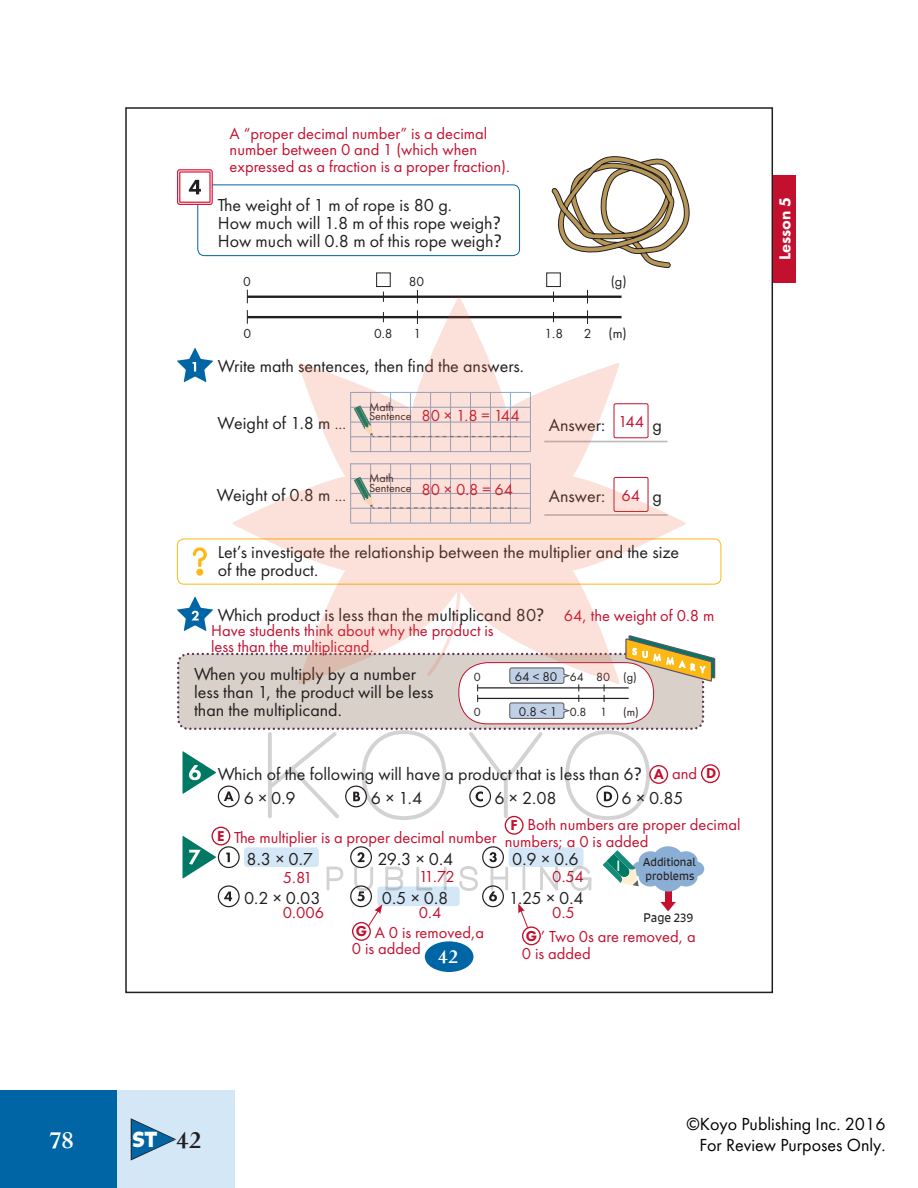
<style>
.page{position:relative;width:918px;height:1188px;background:#fff}
.page>*{position:absolute;margin:0;border:0;box-sizing:border-box;transform-origin:0 0}
.t1{font:700 27px "Perpetua";color:#fff}
.t2{font:700 21.6px "Perpetua";color:#fff}
.t3{font:700 21px "Signo";color:#fff}
.t4{font:18px/18px "Futura PT";color:#231f20}
.t5{font:18px/21.6px "Futura PT";color:#000;text-align:right}
.t6{font:16.5px/16.5px "Futura PT";color:#c3102f}
.t7{font:800 16.5px "Futura PT";color:#fff}
.t8{font:14.4px "Futura PT";color:#231f20}
.t9{font:14.4px "Signo";color:#fff}
.t10{font:13.65px "Futura PT";color:#231f20}
.t11{font:13.2px "Futura PT";color:#231f20}
.t12{font:12.3px "Futura PT";color:#231f20}
.t13{font:12px/9.1px "Futura PT";color:#231f20}
.t14{font:12px "Signo";color:#231f20}
.t15{font:11.1px/13.8px "Signo";color:#231f20}
.t16{font:500 8.4px "Futura";letter-spacing:.585em;color:#fff}
.s1{font-family:"Expo Sans Pro"}
.s2{font-size:13.65px}
.s3{font-size:15.3px}
.s4{font-weight:800;font-size:14.85px}
.s5{font-family:"Perpetua";font-size:27px;color:#231f20}
</style>
<div class="page">
<div style="left:0;top:1091px;width:118px;height:97px;background:#0065a4"></div>
<div style="left:118px;top:1091px;width:117px;height:97px;background:#d4e7f6"></div>
<svg style="left:131px;top:1118px;width:45px;height:43px"></svg>
<div style="left:425px;top:941px;width:48px;height:31px;background:#0065a4;border-radius:50%"></div>
<div style="left:197px;top:185px;width:323px;height:71px;border:1px solid #0065a4;border-radius:7px"></div>
<hr style="left:247px;top:296px;width:375px;height:2px;background:#231f20">
<div style="left:177px;top:169px;width:36px;height:36px;border:1px solid #d71535;border-radius:2px"></div>
<div style="left:180px;top:172px;width:30px;height:30px;background:#fff"></div>
<div style="left:179px;top:171px;width:32px;height:32px;border:1px solid #d71535"></div>
<svg style="left:189px;top:180px;width:12px;height:14px"></svg>
<svg style="left:177px;top:348px;width:36px;height:34px"></svg>
<div style="left:244px;top:847px;width:75px;height:20px;background:#d4e7f6;border-radius:3px"></div>
<svg style="left:183px;top:836px;width:57px;height:42px"></svg>
<svg style="left:218px;top:885px;width:22px;height:22px"></svg>
<div style="left:377px;top:887px;width:83px;height:19px;background:#d4e7f6;border-radius:3px"></div>
<div style="left:509px;top:847px;width:75px;height:20px;background:#d4e7f6;border-radius:3px"></div>
<svg style="left:376px;top:156px;width:313px;height:141px"></svg>
<svg style="left:193px;top:547px;width:14px;height:28px"></svg>
<div style="left:196px;top:569px;width:7px;height:7px;border:1px solid #fcb814;border-radius:50%"></div>
<div style="left:665px;top:889px;width:6px;height:16px;background:#c3102f"></div>
<svg style="left:660px;top:902px;width:16px;height:9px"></svg>
<svg style="left:602px;top:846px;width:102px;height:46px"></svg>
<div style="left:773px;top:175px;width:23px;height:108px;background:#c3102f"></div>
<div style="left:701px;top:764px;width:19px;height:19px;border:1px solid #c3102f;border-radius:50%"></div>
<div style="left:211px;top:827px;width:19px;height:19px;border:1px solid #c3102f;border-radius:50%"></div>
<div style="left:522px;top:926px;width:19px;height:19px;border:1px solid #c3102f;border-radius:50%"></div>
<div style="left:352px;top:922px;width:19px;height:19px;border:1px solid #c3102f;border-radius:50%"></div>
<div style="left:505px;top:816px;width:19px;height:19px;border:1px solid #c3102f;border-radius:50%"></div>
<svg style="left:518px;top:903px;width:11px;height:26px"></svg>
<svg style="left:177px;top:597px;width:538px;height:223px"></svg>
<svg style="left:327px;top:867px;width:16px;height:23px"></svg>
<svg style="left:350px;top:846px;width:53px;height:81px"></svg>
<svg style="left:416px;top:867px;width:16px;height:23px"></svg>
<hr style="left:444px;top:867px;width:3px;height:23px;background:#231f20">
<hr style="left:522px;top:867px;width:3px;height:23px;background:#231f20">
<svg style="left:459px;top:846px;width:49px;height:61px"></svg>
<svg style="left:540px;top:866px;width:17px;height:24px"></svg>
<hr style="left:555px;top:867px;width:3px;height:23px;background:#231f20">
<svg style="left:570px;top:866px;width:21px;height:25px"></svg>
<svg style="left:232px;top:297px;width:454px;height:387px"></svg>
<p class="t6" style="left:230px;top:125px;width:282px">A “proper decimal number” is a decimal number between 0 and 1 (which when expressed as a fraction is a proper fraction).</p>
<p class="t4" style="left:218px;top:196px;width:285px">The weight of 1 m of rope is 80 g.<br>How much will 1.8 m of this rope weigh<span class="s1">?<br></span>How much will 0.8 m of this rope weigh<span class="s1">?</span></p>
<p class="t10" style="left:243px;top:273px;width:9px">0</p>
<p class="t10" style="left:409px;top:273px;width:17px">80</p>
<p class="t8" style="left:611px;top:273px;width:18px">(g)</p>
<p class="t10" style="left:243px;top:325px;width:9px">0</p>
<p class="t10" style="left:374px;top:325px;width:20px">0.8</p>
<p class="t10" style="left:413px;top:325px;width:9px">1</p>
<p class="t10" style="left:545px;top:325px;width:20px">1.8</p>
<p class="t8" style="left:584px;top:324px;width:44px"><span class="s2">2</span> (m)</p>
<p class="t4" style="left:218px;top:357px;width:308px">Write math sentences, then find the answers.</p>
<p class="t4" style="left:218px;top:414px;width:130px">Weight of 1.8 m <span class="s3">…</span></p>
<p class="t4" style="left:217px;top:486px;width:131px">Weight of 0.8 m <span class="s3">…</span></p>
<p class="t13" style="left:369px;top:402px;width:44px">Math<br>Sentence</p>
<p class="t6" style="left:421px;top:408px;width:100px">80 × 1.8 = 144</p>
<p class="t13" style="left:369px;top:474px;width:44px">Math<br>Sentence</p>
<p class="t6" style="left:421px;top:482px;width:93px">80 × 0.8 = 64</p>
<p class="t6" style="left:618px;top:413px;width:28px">144</p>
<p class="t4" style="left:549px;top:416px;width:58px">Answer:</p>
<p class="t4" style="left:653px;top:416px;width:11px">g</p>
<p class="t6" style="left:622px;top:487px;width:20px">64</p>
<p class="t4" style="left:549px;top:487px;width:58px">Answer:</p>
<p class="t4" style="left:653px;top:487px;width:11px">g</p>
<p class="t4" style="left:218px;top:543px;width:463px">Let’s investigate the relationship between the multiplier and the size of the product.</p>
<p class="t4" style="left:218px;top:606px;width:328px">Which product is less than the multiplicand 80<span class="s1">?</span></p>
<p class="t6" style="left:564px;top:607px;width:152px">64, the weight of 0.8 m</p>
<p class="t6" style="left:211px;top:622px;width:284px">Have students think about why the product is less than the multiplicand.</p>
<p class="t16" style="left:632px;top:655px;width:74px">SUMMARY</p>
<p class="t4" style="left:194px;top:665px;width:241px">When you multiply by a number less than 1, the product will be less than the multiplicand.</p>
<p class="t11" style="left:515px;top:668px;width:44px">64 &lt; 80</p>
<p class="t11" style="left:519px;top:703px;width:40px">0.8 &lt; 1</p>
<p class="t12" style="left:570px;top:669px;width:15px">64</p>
<p class="t12" style="left:570px;top:704px;width:18px">0.8</p>
<p class="t12" style="left:623px;top:705px;width:17px">(m)</p>
<p class="t12" style="left:623px;top:670px;width:15px">(g)</p>
<p class="t12" style="left:474px;top:669px;width:8px">0</p>
<p class="t12" style="left:474px;top:704px;width:8px">0</p>
<p class="t12" style="left:596px;top:669px;width:15px">80</p>
<p class="t12" style="left:600px;top:704px;width:8px">1</p>
<p class="t4" style="left:218px;top:765px;width:426px">Which of the following will have a product that is less than 6<span class="s1">?</span></p>
<p class="t6" style="left:654px;top:766px;width:64px"><span class="s4">A</span> and <span class="s4">D</span></p>
<p class="t4" style="left:244px;top:789px;width:54px">6 × 0.9</p>
<p class="t4" style="left:371px;top:789px;width:53px">6 × 1.4</p>
<p class="t4" style="left:494px;top:789px;width:64px">6 × 2.08</p>
<p class="t4" style="left:622px;top:789px;width:63px">6 × 0.85</p>
<p class="t6" style="left:217px;top:829px;width:281px"><span class="s4">E</span> The multiplier is a proper decimal number</p>
<p class="t6" style="left:505px;top:816px;width:237px;text-indent:6px"><span class="s4">F</span> Both numbers are proper decimal numbers; a 0 is added</p>
<p class="t4" style="left:377px;top:850px;width:78px">29.3 × 0.4</p>
<p class="t4" style="left:512px;top:850px;width:68px">0.9 × 0.6</p>
<p class="t4" style="left:247px;top:850px;width:68px">8.3 × 0.7</p>
<p class="t15" style="left:643px;top:855px;width:54px">Additional problems</p>
<p class="t9" style="left:616px;top:856px;width:5px">I</p>
<p class="t6" style="left:283px;top:860px;width:43px;line-height:34.8px">5.81<br>0.006</p>
<p class="t6" style="left:552px;top:868px;width:33px">0.54</p>
<p class="t6" style="left:419px;top:868px;width:37px">11.72</p>
<p class="t6" style="left:419px;top:904px;width:24px">0.4</p>
<p class="t4" style="left:509px;top:889px;width:77px">1.25 × 0.4</p>
<p class="t4" style="left:244px;top:889px;width:78px">0.2 × 0.03</p>
<p class="t4" style="left:382px;top:889px;width:68px">0.5 × 0.8</p>
<p class="t6" style="left:552px;top:904px;width:24px">0.5</p>
<p class="t14" style="left:643px;top:910px;width:51px">Page 239</p>
<p class="t6" style="left:352px;top:924px;width:134px"><span class="s4">G</span> A 0 is removed,a<br>0 is added</p>
<p class="t6" style="left:522px;top:929px;width:175px"><span class="s4">G</span> ’ Two 0s are removed, a<br>0 is added</p>
<p class="t2" style="left:438px;top:943px;width:21px">42</p>
<p class="t7" style="left:775px;top:260px;width:65px;rotate:-90deg">Lesson 5</p>
<h1 class="t1" style="left:49px;top:1123px;width:26px">78</h1>
<p class="t3" style="left:132px;top:1126px;width:70px">ST <span class="s5">42</span></p>
<p class="t5" style="left:687px;top:1113px;width:201px">©Koyo Publishing Inc. 2016<br>For Review Purposes Only.</p>
</div>
